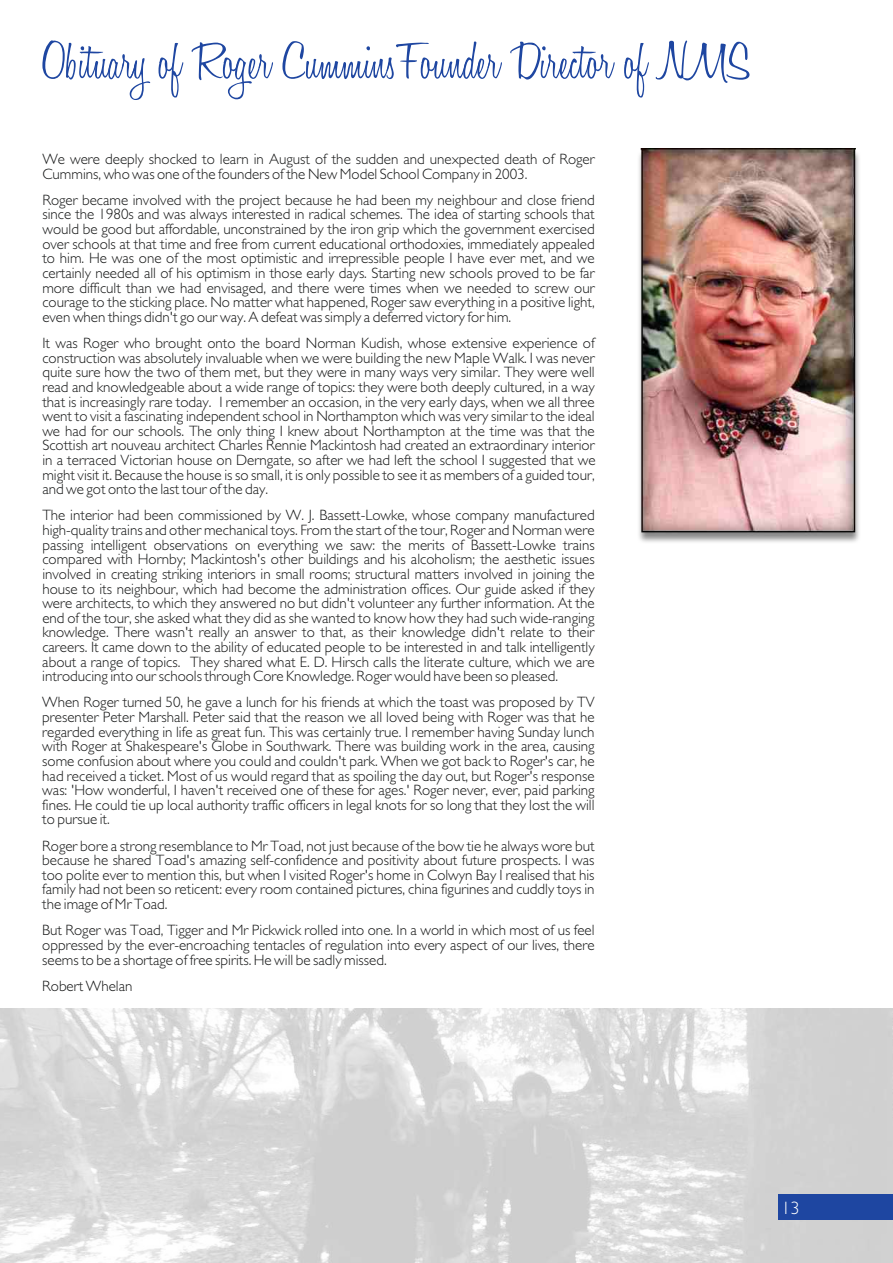
<style>
.page{position:relative;width:893px;height:1263px;background:#fff}
.page>*{position:absolute;margin:0;border:0;box-sizing:border-box;transform-origin:0 0}
.t1{font:300 54px "Honey Script";color:#1e46a1}
.t2{font:300 18px "Gill Sans";color:#fff}
.t3{font:300 15px/14.5px "Gill Sans";color:#151616;text-align:justify}
</style>
<div class="page">
<img style="left:0;top:1009px;width:893px;height:254px">
<div style="left:778px;top:1194px;width:115px;height:26px;background:#1e46a1"></div>
<img style="left:639px;top:149px;width:220px;height:393px">
<h1 class="t1" style="left:42px;top:39px;width:710px">Obituary of Roger CumminsFounder Director of NMS</h1>
<p class="t3" style="left:42px;top:153px;width:554px">We were deeply shocked to learn in August of the sudden and unexpected death of Roger<br>Cummins, who was one of the founders of the New Model School Company in 2003.</p>
<p class="t3" style="left:42px;top:194px;width:554px">Roger became involved with the project because he had been my neighbour and close friend since the 1980s and was always interested in radical schemes. The idea of starting schools that would be good but affordable, unconstrained by the iron grip which the government exercised over schools at that time and free from current educational orthodoxies, immediately appealed to him. He was one of the most optimistic and irrepressible people I have ever met, and we certainly needed all of his optimism in those early days. Starting new schools proved to be far more difficult than we had envisaged, and there were times when we needed to screw our courage to the sticking place. No matter what happened, Roger saw everything in a positive light, even when things didn't go our way. A defeat was simply a deferred victory for him.</p>
<p class="t3" style="left:42px;top:337px;width:555px">It was Roger who brought onto the board Norman Kudish, whose extensive experience of construction was absolutely invaluable when we were building the new Maple Walk. I was never quite sure how the two of them met, but they were in many ways very similar. They were well read and knowledgeable about a wide range of topics: they were both deeply cultured, in a way that is increasingly rare today. I remember an occasion, in the very early days, when we all three went to visit a fascinating independent school in Northampton which was very similar to the ideal we had for our schools. The only thing I knew about Northampton at the time was that the Scottish art nouveau architect Charles Rennie Mackintosh had created an extraordinary interior in a terraced Victorian house on Derngate, so after we had left the school I suggested that we might visit it. Because the house is so small, it is only possible to see it as members of a guided tour, and we got onto the last tour of the day.</p>
<p class="t3" style="left:42px;top:510px;width:554px">The interior had been commissioned by W. J. Bassett-Lowke, whose company manufactured high-quality trains and other mechanical toys. From the start of the tour, Roger and Norman were passing intelligent observations on everything we saw: the merits of Bassett-Lowke trains compared with Hornby; Mackintosh's other buildings and his alcoholism; the aesthetic issues involved in creating striking interiors in small rooms; structural matters involved in joining the house to its neighbour, which had become the administration offices. Our guide asked if they were architects, to which they answered no but didn't volunteer any further information. At the end of the tour, she asked what they did as she wanted to know how they had such wide-ranging knowledge. There wasn't really an answer to that, as their knowledge didn't relate to their careers. It came down to the ability of educated people to be interested in and talk intelligently about a range of topics. They shared what E. D. Hirsch calls the literate culture, which we are introducing into our schools through Core Knowledge. Roger would have been so pleased.</p>
<p class="t3" style="left:42px;top:697px;width:554px">When Roger turned 50, he gave a lunch for his friends at which the toast was proposed by TV presenter Peter Marshall. Peter said that the reason we all loved being with Roger was that he regarded everything in life as great fun. This was certainly true. I remember having Sunday lunch with Roger at Shakespeare's Globe in Southwark. There was building work in the area, causing some confusion about where you could and couldn't park. When we got back to Roger's car, he had received a ticket. Most of us would regard that as spoiling the day out, but Roger's response was: 'How wonderful, I haven't received one of these for ages.' Roger never, ever, paid parking fines. He could tie up local authority traffic officers in legal knots for so long that they lost the will to pursue it.</p>
<p class="t3" style="left:42px;top:840px;width:554px">Roger bore a strong resemblance to Mr Toad, not just because of the bow tie he always wore but because he shared Toad's amazing self-confidence and positivity about future prospects. I was too polite ever to mention this, but when I visited Roger's home in Colwyn Bay I realised that his family had not been so reticent: every room contained pictures, china figurines and cuddly toys in the image of Mr Toad.</p>
<p class="t3" style="left:42px;top:924px;width:554px">But Roger was Toad, Tigger and Mr Pickwick rolled into one. In a world in which most of us feel oppressed by the ever-encroaching tentacles of regulation into every aspect of our lives, there seems to be a shortage of free spirits. He will be sadly missed.</p>
<p class="t3" style="left:42px;top:980px;width:92px">Robert Whelan</p>
<p class="t2" style="left:782px;top:1202px;width:19px">13</p>
</div>
